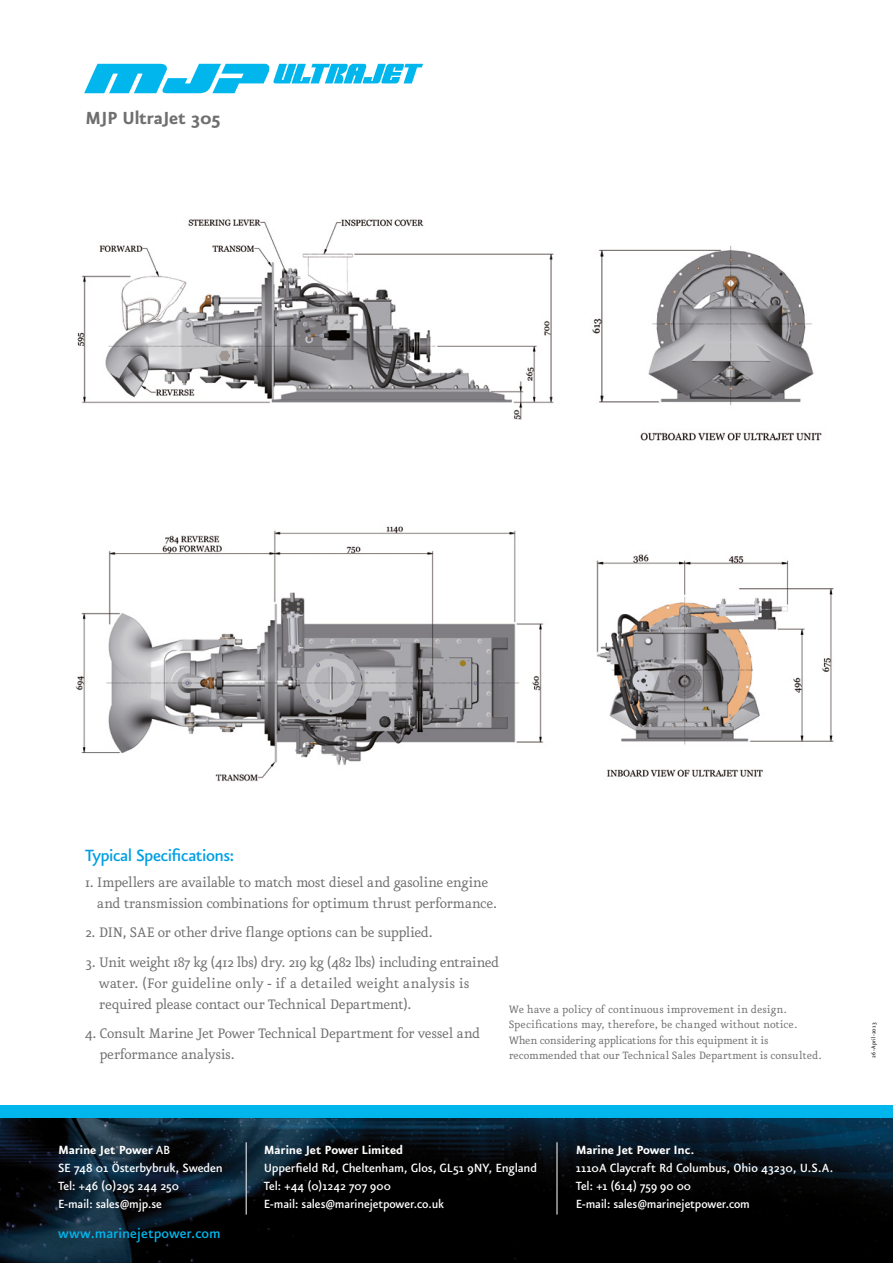
<style>
.page{position:relative;width:893px;height:1263px;background:#fff}
.page>*{position:absolute;margin:0;border:0;box-sizing:border-box;transform-origin:0 0}
.t1{font:700 21px "Eureka Sans";letter-spacing:-.02em;color:#706f6f}
.t2{font:500 19.5px "Eureka Sans";letter-spacing:-.035em;color:#009fe3}
.t3{font:16.5px/21px "Eureka";letter-spacing:-.025em;color:#706f6f}
.t4{font:500 16.5px "Eureka Sans";letter-spacing:-.005em;color:#00b6ed}
.t5{font:500 14.25px/18px "Eureka Sans";letter-spacing:-.01em;color:#fff}
.t6{font:700 14.25px "Eureka Sans";letter-spacing:-.015em;color:#fff}
.t7{font:12.75px/15.3px "Eureka";letter-spacing:-.01em;color:#706f6f}
.t8{font:6.75px "Eureka Sans";letter-spacing:.03em;color:#000}
.s1{font-weight:700}
</style>
<div class="page">
<img style="left:596px;top:554px;width:238px;height:223px">
<img style="left:592px;top:245px;width:230px;height:196px">
<img style="left:77px;top:219px;width:477px;height:201px">
<img style="left:75px;top:526px;width:469px;height:256px">
<svg style="left:84px;top:64px;width:339px;height:29px"></svg>
<img style="left:0;top:1118px;width:893px;height:145px">
<div style="left:0;top:1105px;width:893px;height:13px;background:#00b6ed"></div>
<hr style="left:246px;top:1142px;width:1px;height:72px;background:#fff">
<hr style="left:557px;top:1142px;width:1px;height:72px;background:#fff">
<p class="t1" style="left:85px;top:108px;width:137px">MJP UltraJet 305</p>
<p class="t2" style="left:85px;top:846px;width:151px">Typical Specifications:</p>
<p class="t3" style="left:97px;top:872px;width:402px;text-indent:-12px">1. Impellers are available to match most diesel and gasoline engine and transmission combinations for optimum thrust performance.</p>
<p class="t3" style="left:85px;top:923px;width:349px">2. DIN, SAE or other drive flange options can be supplied.</p>
<p class="t3" style="left:99px;top:952px;width:402px;text-indent:-14px">3. Unit weight 187 kg (412 lbs) dry. 219 kg (482 lbs) including entrained water. (For guideline only - if a detailed weight analysis is required please contact our Technical Department).</p>
<p class="t3" style="left:100px;top:1024px;width:382px;text-indent:-15px">4. Consult Marine Jet Power Technical Department for vessel and performance analysis.</p>
<p class="t7" style="left:509px;top:1002px;width:314px">We have a policy of continuous improvement in design.<br>Specifications may, therefore, be changed without notice.<br>When considering applications for this equipment it is recommended that our Technical Sales Department is consulted.</p>
<p class="t5" style="left:58px;top:1142px;width:166px"><span class="s1">Marine Jet Power</span> AB<br>SE 748 01 Österbybruk, Sweden<br>Tel: +46 (0)295 244 250<br>E-mail: sales@mjp.se</p>
<p class="t4" style="left:58px;top:1226px;width:164px">www.marinejetpower.com</p>
<p class="t6" style="left:264px;top:1143px;width:141px">Marine Jet Power Limited</p>
<p class="t5" style="left:264px;top:1160px;width:275px">Upperfield Rd, Cheltenham, Glos, GL51 9NY, England<br>Tel: +44 (0)1242 707 900<br>E-mail: sales@marinejetpower.co.uk</p>
<p class="t6" style="left:576px;top:1143px;width:120px">Marine Jet Power Inc.</p>
<p class="t5" style="left:576px;top:1160px;width:259px">1110A Claycraft Rd Columbus, Ohio 43230, U.S.A.<br>Tel: +1 (614) 759 90 00<br>E-mail: sales@marinejetpower.com</p>
<p class="t8" style="left:870px;top:1058px;width:36px;rotate:-90deg">26-April-2013</p>
</div>
